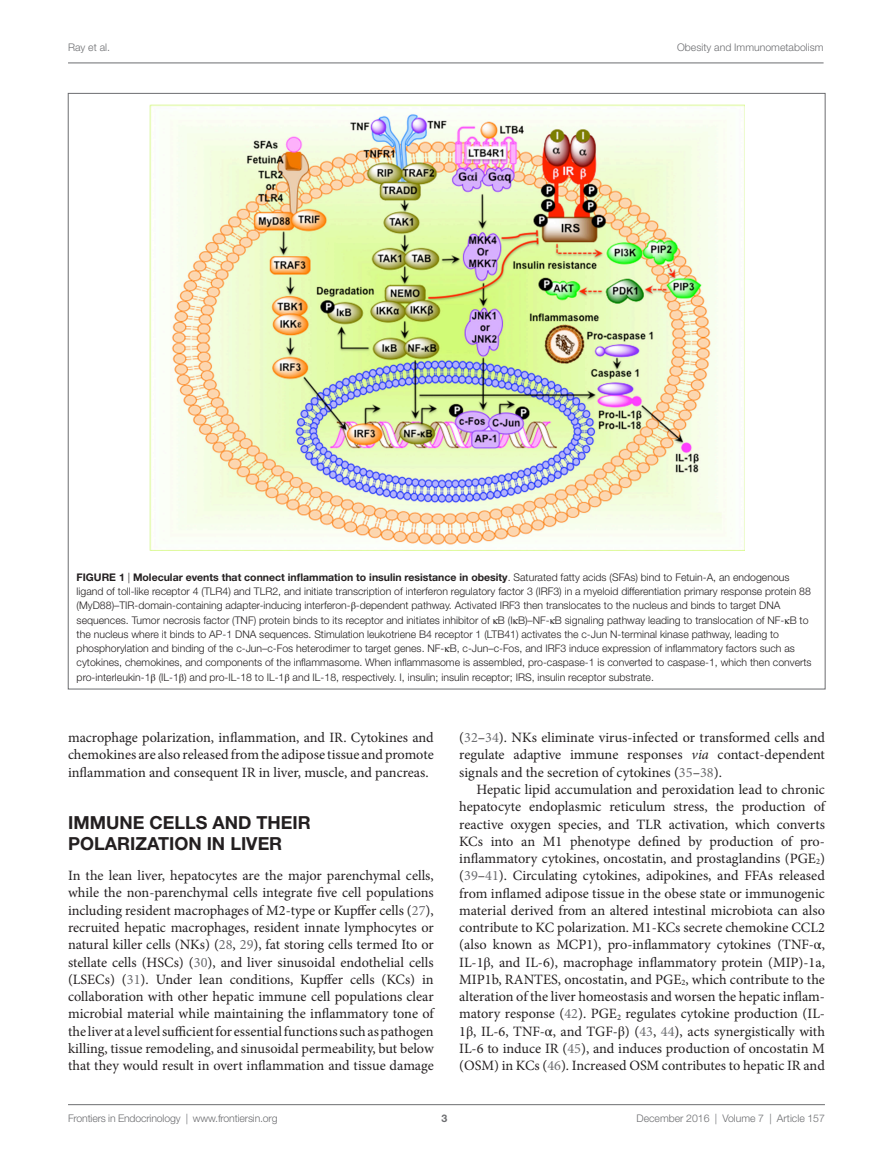
<style>
.page{position:relative;width:893px;height:1170px;background:#fff}
.page>*{position:absolute;margin:0;border:0;box-sizing:border-box;transform-origin:0 0}
.t1{font:700 18px/21px "Helvetica Neue LT Std";color:#231f20}
.t2{font:14.25px/17.2px "Minion Pro";color:#231f20;text-align:justify}
.t3{font:300 10.5px/14.2px "Helvetica Neue LT Std";color:#231f20}
.t4{font:300 10.5px "Helvetica Neue LT Std";color:#6c6d70}
.t5{font:700 10.5px "Helvetica Neue LT Std";color:#6c6d70}
.s1{font-weight:700}
.s2{font-family:"STIX General";font-weight:400}
.s3{color:#6c6d70}
.s4{font-style:italic}
.s5{font-family:"STIX General"}
</style>
<div class="page">
<img style="left:149px;top:105px;width:595px;height:445px">
<hr style="left:68px;top:1104px;width:757px;height:1px;background:#6c6d70">
<hr style="left:68px;top:63px;width:755px;height:1px;background:#6c6d70">
<p class="t4" style="left:68px;top:41px;width:44px">Ray et al.</p>
<p class="t4" style="left:677px;top:41px;width:148px">Obesity and Immunometabolism</p>
<p class="t3" style="left:77px;top:569px;width:736px"><span class="s1">FIGURE 1</span> | <span class="s1">Molecular events that connect inflammation to insulin resistance in obesity</span>. Saturated fatty acids (SFAs) bind to Fetuin-A, an endogenous ligand of toll-like receptor 4 (TLR4) and TLR2, and initiate transcription of interferon regulatory factor 3 (IRF3) in a myeloid differentiation primary response protein 88 (MyD88)–TIR-domain-containing adapter-inducing interferon-<span class="s2">β</span>-dependent pathway. Activated IRF3 then translocates to the nucleus and binds to target DNA sequences. Tumor necrosis factor (TNF) protein binds to its receptor and initiates inhibitor of <span class="s2">κ</span>B (I<span class="s2">κ</span>B)–NF-<span class="s2">κ</span>B signaling pathway leading to translocation of NF-<span class="s2">κ</span>B to the nucleus where it binds to AP-1 DNA sequences. Stimulation leukotriene B4 receptor 1 (LTB41) activates the c-Jun N-terminal kinase pathway, leading to phosphorylation and binding of the c-Jun–c-Fos heterodimer to target genes. NF-<span class="s2">κ</span>B, c-Jun–c-Fos, and IRF3 induce expression of inflammatory factors such as cytokines, chemokines, and components of the inflammasome. When inflammasome is assembled, pro-caspase-1 is converted to caspase-1, which then converts pro-interleukin-1<span class="s2">β</span> (IL-1<span class="s2">β</span>) and pro-IL-18 to IL-1<span class="s2">β</span> and IL-18, respectively. I, insulin; insulin receptor; IRS, insulin receptor substrate.</p>
<p class="t2" style="left:68px;top:729px;width:367px">macrophage polarization, inflammation, and IR. Cytokines and chemokines are also released from the adipose tissue and promote inflammation and consequent IR in liver, muscle, and pancreas.</p>
<p class="t1" style="left:68px;top:811px;width:244px">IMMUNE CELLS AND THEIR<br>POLARIZATION IN LIVER</p>
<p class="t2" style="left:68px;top:867px;width:367px">In the lean liver, hepatocytes are the major parenchymal cells, while the non-parenchymal cells integrate five cell populations including resident macrophages of M2-type or Kupffer cells (<span class="s3">27</span>), recruited hepatic macrophages, resident innate lymphocytes or natural killer cells (NKs) (<span class="s3">28</span>, <span class="s3">29</span>), fat storing cells termed Ito or stellate cells (HSCs) (<span class="s3">30</span>), and liver sinusoidal endothelial cells (LSECs) (<span class="s3">31</span>). Under lean conditions, Kupffer cells (KCs) in collaboration with other hepatic immune cell populations clear microbial material while maintaining the inflammatory tone of the liver at a level sufficient for essential functions such as pathogen killing, tissue remodeling, and sinusoidal permeability, but below that they would result in overt inflammation and tissue damage</p>
<p class="t2" style="left:459px;top:729px;width:367px">(<span class="s3">32</span>–<span class="s3">34</span>). NKs eliminate virus-infected or transformed cells and regulate adaptive immune responses <span class="s4">via</span> contact-dependent signals and the secretion of cytokines (<span class="s3">35</span>–<span class="s3">38</span>).</p>
<p class="t2" style="left:459px;top:780px;width:367px;text-indent:17px">Hepatic lipid accumulation and peroxidation lead to chronic hepatocyte endoplasmic reticulum stress, the production of reactive oxygen species, and TLR activation, which converts KCs into an M1 phenotype defined by production of pro&shy;inflammatory cytokines, oncostatin, and prostaglandins (PGE<sub>2</sub>) (<span class="s3">39</span>–<span class="s3">41</span>). Circulating cytokines, adipokines, and FFAs released from inflamed adipose tissue in the obese state or immunogenic material derived from an altered intestinal microbiota can also contribute to KC polarization. M1-KCs secrete chemokine CCL2 (also known as MCP1), pro-inflammatory cytokines (TNF-<span class="s5">α</span>, IL-1<span class="s5">β</span>, and IL-6), macrophage inflammatory protein (MIP)-1a, MIP1b, RANTES, oncostatin, and PGE<sub>2</sub>, which contribute to the alteration of the liver homeostasis and worsen the hepatic inflam&shy;matory response (<span class="s3">42</span>). PGE<sub>2</sub> regulates cytokine production (IL-1<span class="s5">β</span>, IL-6, TNF-<span class="s5">α</span>, and TGF-<span class="s5">β</span>) (<span class="s3">43</span>, <span class="s3">44</span>), acts synergistically with IL-6 to induce IR (<span class="s3">45</span>), and induces production of oncostatin M (OSM) in KCs (<span class="s3">46</span>). Increased OSM contributes to hepatic IR and</p>
<p class="t4" style="left:68px;top:1111px;width:211px">Frontiers in Endocrinology | www.frontiersin.org</p>
<p class="t4" style="left:636px;top:1111px;width:190px">December 2016 | Volume 7 | Article 157</p>
<p class="t5" style="left:441px;top:1111px;width:7px">3</p>
</div>
